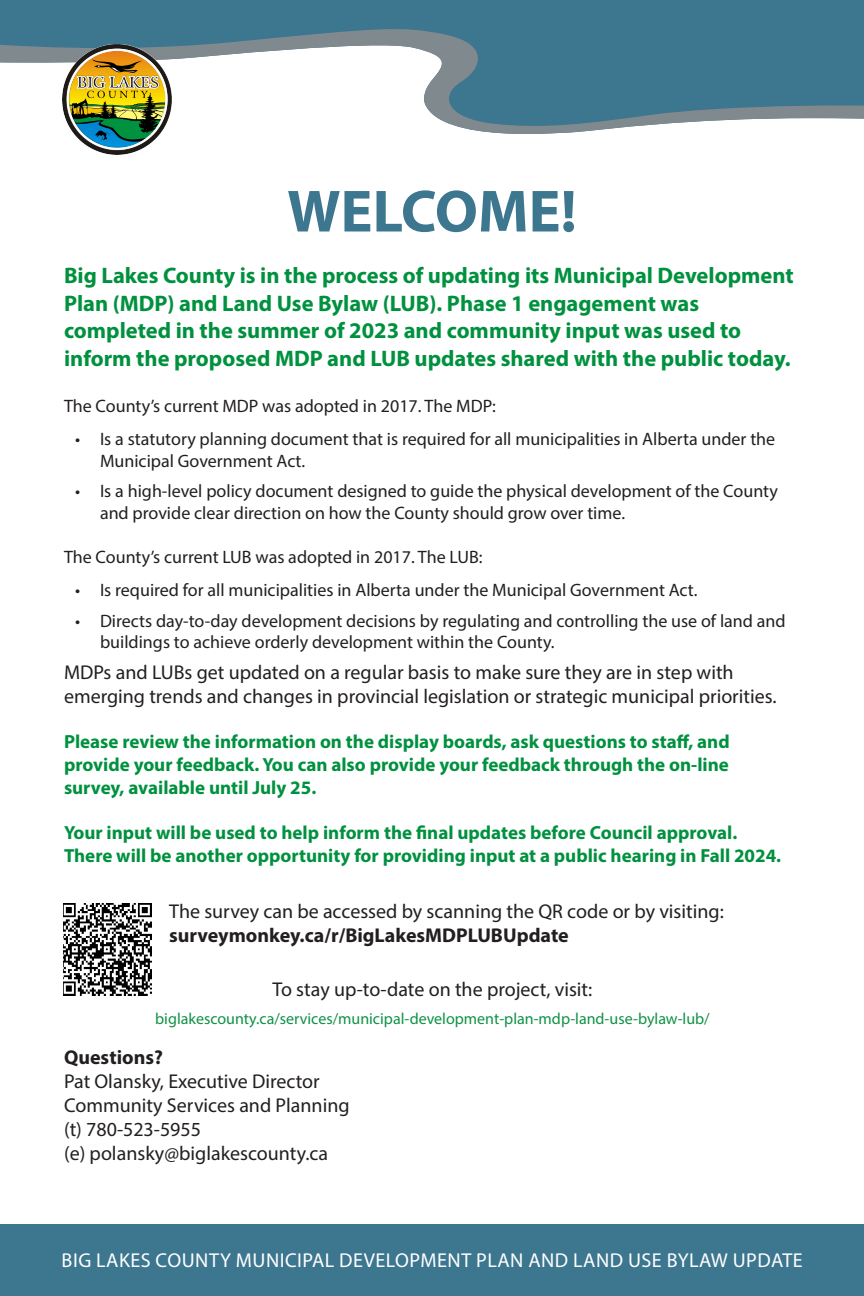
<style>
.page{position:relative;width:864px;height:1296px;background:#fff}
.page>*{position:absolute;margin:0;border:0;box-sizing:border-box;transform-origin:0 0}
.Semi_title{font:700 60px "Myriad Pro";color:#3c768f}
.Semi_title-2{font:700 22.5px/27.5px "Myriad Pro";color:#00913f}
.t1{font:20.1px "Myriad Pro";letter-spacing:.025em;color:#fff}
.Body{font:20px/24px "Myriad Pro";color:#231f20}
.Heading{font:20px "Myriad Pro";color:#231f20}
.Body-2{font:700 20px "Myriad Pro";color:#231f20}
.Semi_title-3{font:20px "Myriad Pro";color:#231f20}
.Heading-2{font:700 20px "Myriad Pro";color:#231f20}
.Heading-3{font:700 19px/22.8px "Myriad Pro";color:#00913f;text-align:justify}
.Heading-4{font:18px/21.6px "Myriad Pro";color:#231f20}
.Semi_title-4{font:16px "Myriad Pro";color:#109246}
</style>
<div class="page">
<div style="left:0;top:0;width:864px;height:25px;background:#3c768f"></div>
<svg style="left:0;top:25px;width:864px;height:109px;fill:#3e768f"></svg>
<img style="left:63px;top:45px;width:109px;height:109px">
<div style="left:0;top:1224px;width:864px;height:72px;background:#3c768f"></div>
<img style="left:63px;top:903px;width:88px;height:92px">
<p class="Semi_title" style="left:287px;top:172px;width:291px">WELCOME!</p>
<p class="Semi_title-2" style="left:64px;top:261px;width:731px">Big Lakes County is in the process of updating its Municipal Development Plan (MDP) and Land Use Bylaw (LUB). Phase 1 engagement was completed in the summer of 2023 and community input was used to inform the proposed MDP and LUB updates shared with the public today.</p>
<p class="Heading-4" style="left:64px;top:395px;width:433px">The County’s current MDP was adopted in 2017. The MDP:</p>
<p class="Heading-4" style="left:100px;top:428px;width:677px;text-indent:-25px">• Is a statutory planning document that is required for all municipalities in Alberta under the<br>Municipal Government Act.</p>
<p class="Heading-4" style="left:100px;top:480px;width:679px;text-indent:-25px">• Is a high-level policy document designed to guide the physical development of the County and provide clear direction on how the County should grow over time.</p>
<p class="Heading-4" style="left:64px;top:546px;width:420px">The County’s current LUB was adopted in 2017. The LUB:</p>
<p class="Heading-4" style="left:75px;top:579px;width:624px">• Is required for all municipalities in Alberta under the Municipal Government Act.</p>
<p class="Heading-4" style="left:100px;top:610px;width:687px;text-indent:-25px">• Directs day-to-day development decisions by regulating and controlling the use of land and buildings to achieve orderly development within the County.</p>
<p class="Body" style="left:64px;top:660px;width:714px">MDPs and LUBs get updated on a regular basis to make sure they are in step with emerging trends and changes in provincial legislation or strategic municipal priorities.</p>
<p class="Heading-3" style="left:64px;top:730px;width:667px">Please review the information on the display boards, ask questions to staff, and provide your feedback. You can also provide your feedback through the on-line survey, available until July 25.</p>
<p class="Heading-3" style="left:64px;top:821px;width:719px">Your input will be used to help inform the final updates before Council approval.<br>There will be another opportunity for providing input at a public hearing in Fall 2024.</p>
<p class="Body" style="left:169px;top:899px;width:556px">The survey can be accessed by scanning the QR code or by visiting:</p>
<p class="Body-2" style="left:169px;top:922px;width:401px">surveymonkey.ca/r/BigLakesMDPLUBUpdate</p>
<p class="Semi_title-3" style="left:273px;top:977px;width:321px">To stay up-to-date on the project, visit:</p>
<p class="Semi_title-4" style="left:155px;top:1008px;width:556px">biglakescounty.ca/services/municipal-development-plan-mdp-land-use-bylaw-lub/</p>
<p class="Heading-2" style="left:64px;top:1044px;width:100px">Questions?</p>
<p class="Heading" style="left:64px;top:1069px;width:257px">Pat Olansky, Executive Director</p>
<p class="Heading" style="left:64px;top:1093px;width:287px">Community Services and Planning</p>
<p class="Heading" style="left:64px;top:1117px;width:139px">(t) 780-523-5955</p>
<p class="Heading" style="left:64px;top:1141px;width:266px">(e) polansky@biglakescounty.ca</p>
<p class="t1" style="left:62px;top:1248px;width:743px">BIG LAKES COUNTY MUNICIPAL DEVELOPMENT PLAN AND LAND USE BYLAW UPDATE</p>
</div>
